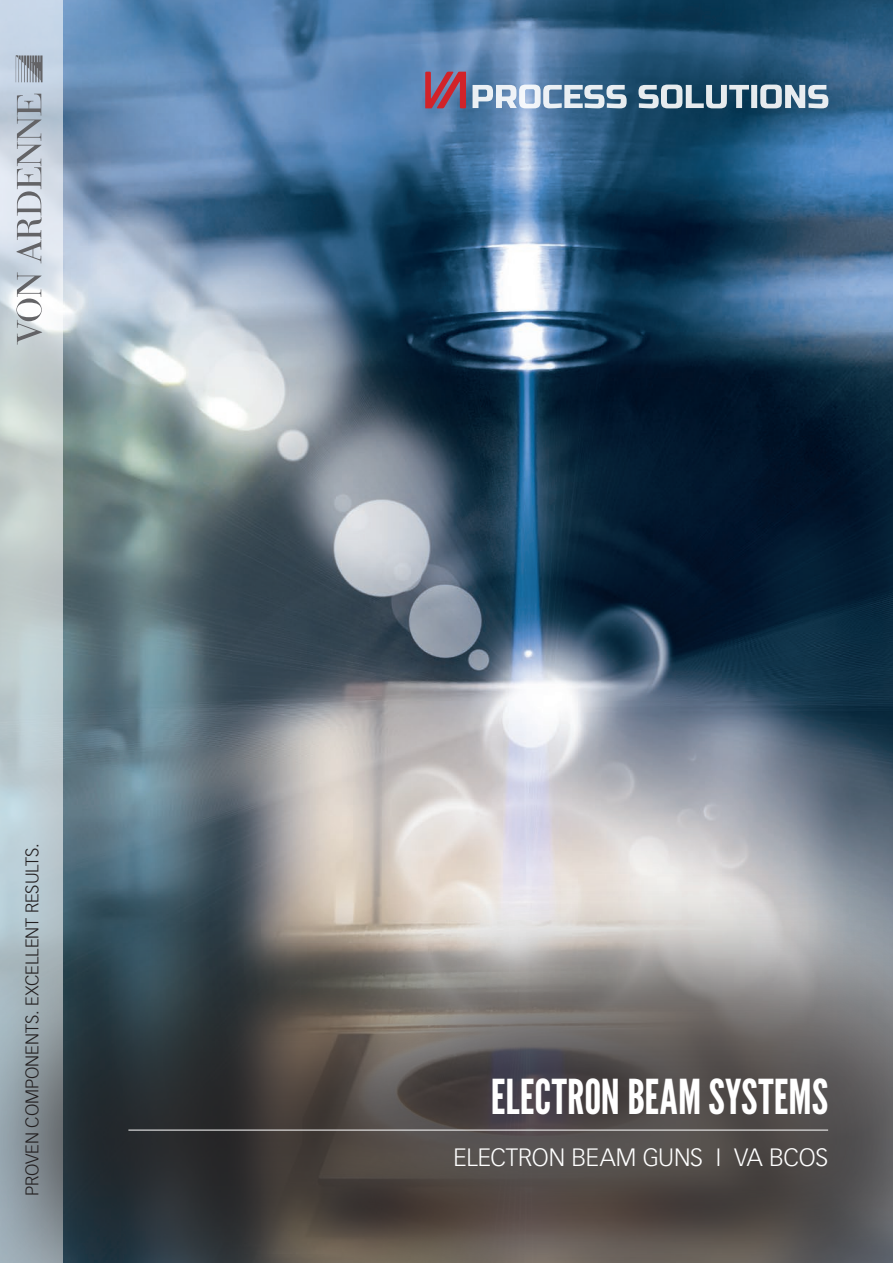
<style>
.page{position:relative;width:893px;height:1263px;background:#fff}
.page>*{position:absolute;margin:0;border:0;box-sizing:border-box;transform-origin:0 0}
.t1{font:48px "League Gothic";color:#fff}
.t2{font:300 24.6px "Vectora LT Std";letter-spacing:-.01em;color:#fff}
.t3{font:300 18px "Vectora LT Std";letter-spacing:-.005em;color:#231f20}
</style>
<div class="page">
<img style="left:63px;top:0;width:830px;height:865px">
<svg style="left:0;top:0;width:63px;height:865px;background:#c5d1d5"></svg>
<svg style="left:16px;top:272px;width:26px;height:73px"></svg>
<svg style="left:17px;top:94px;width:25px;height:169px;background:#b4bbc4"></svg>
<svg style="left:16px;top:55px;width:27px;height:27px"></svg>
<svg style="left:425px;top:72px;width:41px;height:36px"></svg>
<svg style="left:473px;top:85px;width:355px;height:23px;background:#94abbb"></svg>
<div style="left:0;top:865px;width:893px;height:398px;background:#231f20;opacity:.75"></div>
<hr style="left:128px;top:1130px;width:700px;height:1px;background:#fff">
<p class="t3" style="left:22px;top:1196px;width:355px;rotate:-90deg">PROVEN COMPONENTS. EXCELLENT RESULTS.</p>
<h1 class="t1" style="left:491px;top:1068px;width:339px">ELECTRON BEAM SYSTEMS</h1>
<h2 class="t2" style="left:454px;top:1142px;width:376px">ELECTRON BEAM GUNS I VA BCOS</h2>
</div>
